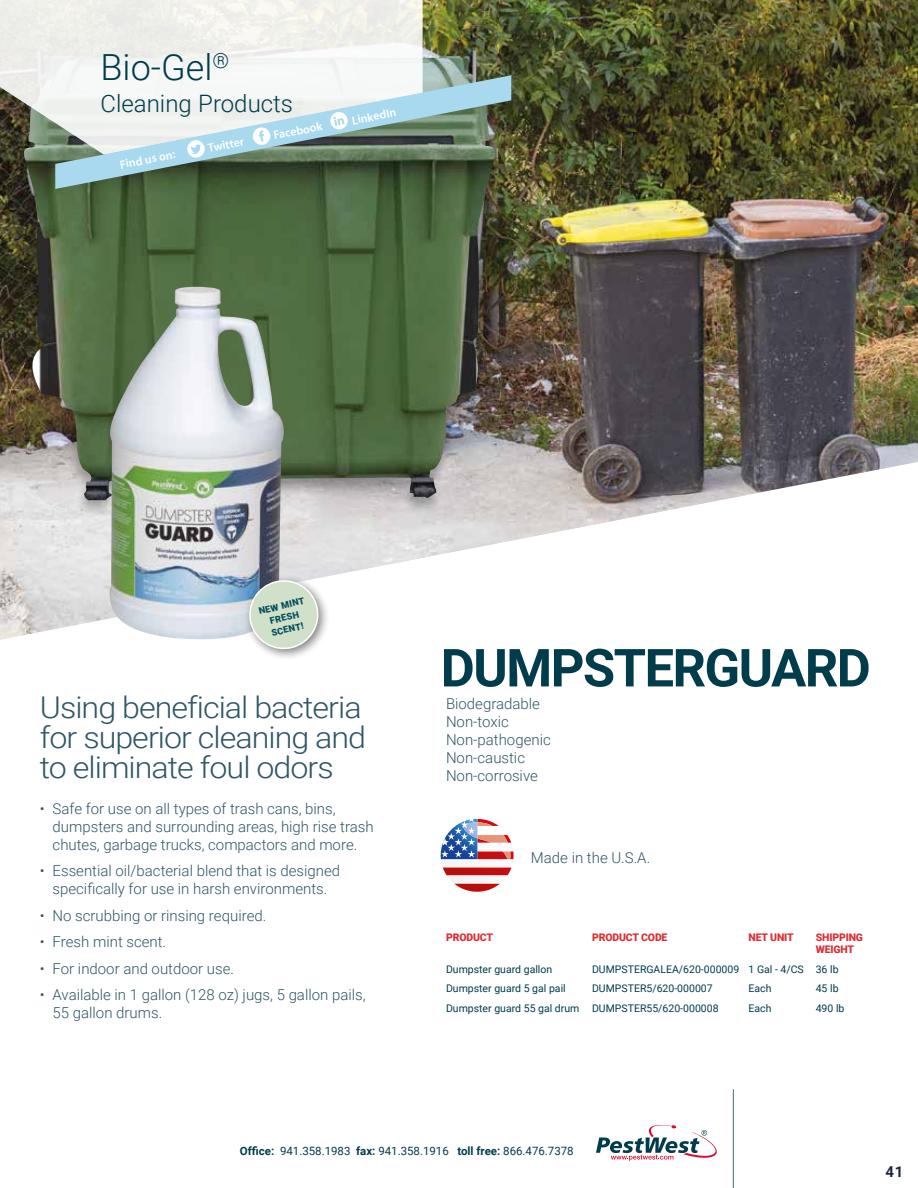
<style>
.page{position:relative;width:918px;height:1188px;background:#fff}
.page>*{position:absolute;margin:0;border:0;box-sizing:border-box;transform-origin:0 0}
.t1{font:700 52.5px "Roboto";letter-spacing:-.03em;color:#003c4c}
.t2{font:300 36px "Roboto";color:#003c4c}
.t3{font:300 30px/30px "Roboto";letter-spacing:-.03em;color:#2e5666;scale:1.07 1}
.t4{font:300 24px "Roboto";color:#003c4c}
.t5{font:300 15px/18px "Roboto";color:#2e5666}
.t6{font:700 15px "Roboto";color:#1b253e}
.t7{font:600 12px "Myriad Pro";color:#fff}
.t8{font:11.55px "Roboto";color:#003c4c}
.t9{font:10.5px "Roboto";color:#003b4d}
.t10{font:900 10.5px/12.6px "Roboto";letter-spacing:-.015em;color:#dc2f34}
.t11{font:900 9.15px/12.1px "Roboto";color:#004d5d;text-align:center}
.s1{font-weight:700}
</style>
<div class="page">
<hr style="left:733px;top:1089px;width:1px;height:99px;background:#003c4c">
<svg style="left:596px;top:1124px;width:121px;height:37px"></svg>
<img style="left:0;top:0;width:918px;height:640px">
<div style="left:14px;top:50px;width:488px;height:468px;background:#000;opacity:.25"></div>
<img style="left:24px;top:50px;width:471px;height:450px">
<svg style="left:0;top:0;width:423px;height:155px;fill:#eff0ea"></svg>
<svg style="left:55px;top:75px;width:456px;height:114px"></svg>
<img style="left:108px;top:287px;width:176px;height:353px">
<div style="left:243px;top:574px;width:87px;height:87px;background:#000;opacity:.5"></div>
<svg style="left:246px;top:577px;width:75px;height:75px;background:#ccd8cc"></svg>
<svg style="left:441px;top:819px;width:73px;height:73px"></svg>
<svg style="left:330px;top:112px;width:18px;height:18px"></svg>
<svg style="left:252px;top:127px;width:19px;height:19px"></svg>
<svg style="left:187px;top:139px;width:18px;height:19px"></svg>
<h2 class="t2" style="left:101px;top:42px;width:130px">Bio-Gel<sup>®</sup></h2>
<h3 class="t4" style="left:101px;top:87px;width:194px">Cleaning Products</h3>
<p class="t7" style="left:119px;top:157px;width:58px;rotate:-11deg">Find us on:</p>
<p class="t7" style="left:207px;top:141px;width:38px;rotate:-11deg">Twitter</p>
<p class="t7" style="left:272px;top:128px;width:51px;rotate:-11deg">Facebook</p>
<p class="t7" style="left:350px;top:113px;width:47px;rotate:-11deg">LinkedIn</p>
<p class="t11" style="left:257px;top:605px;width:48px;rotate:-14deg">NEW MINT<br>FRESH<br>SCENT!</p>
<h3 class="t3" style="left:40px;top:691px;width:307px">Using beneficial bacteria for superior cleaning and to eliminate foul odors</h3>
<p class="t5" style="left:53px;top:799px;width:323px;text-indent:-13px">• Safe for use on all types of trash cans, bins, dumpsters and surrounding areas, high rise trash chutes, garbage trucks, compactors and more.</p>
<p class="t5" style="left:40px;top:861px;width:302px;text-align:center">• Essential oil/bacterial blend that is designed specifically for use in harsh environments.</p>
<p class="t5" style="left:40px;top:906px;width:228px">• No scrubbing or rinsing required.</p>
<p class="t5" style="left:40px;top:932px;width:128px">• Fresh mint scent.</p>
<p class="t5" style="left:40px;top:959px;width:196px">• For indoor and outdoor use.</p>
<p class="t5" style="left:53px;top:986px;width:314px;text-indent:-13px">• Available in 1 gallon (128 oz) jugs, 5 gallon pails,<br>55 gallon drums.</p>
<h1 class="t1" style="left:441px;top:631px;width:432px">DUMPSTERGUARD</h1>
<p class="t5" style="left:446px;top:694px;width:106px">Biodegradable<br>Non-toxic<br>Non-pathogenic<br>Non-caustic<br>Non-corrosive</p>
<p class="t5" style="left:531px;top:848px;width:121px">Made in the U.S.A.</p>
<p class="t10" style="left:446px;top:930px;width:49px">PRODUCT</p>
<p class="t10" style="left:592px;top:930px;width:77px">PRODUCT CODE</p>
<p class="t10" style="left:749px;top:930px;width:47px">NET UNIT</p>
<p class="t10" style="left:816px;top:930px;width:49px">SHIPPING<br>WEIGHT</p>
<p class="t9" style="left:446px;top:962px;width:108px">Dumpster guard gallon</p>
<p class="t9" style="left:592px;top:962px;width:248px">DUMPSTERGALEA/620-000009 1 Gal - 4/CS 36 lb</p>
<p class="t9" style="left:446px;top:981px;width:121px">Dumpster guard 5 gal pail</p>
<p class="t9" style="left:592px;top:981px;width:122px">DUMPSTER5/620-000007</p>
<p class="t9" style="left:749px;top:981px;width:24px">Each</p>
<p class="t9" style="left:816px;top:981px;width:24px">45 lb</p>
<p class="t9" style="left:446px;top:1001px;width:274px">Dumpster guard 55 gal drum DUMPSTER55/620-000008</p>
<p class="t9" style="left:749px;top:1001px;width:24px">Each</p>
<p class="t9" style="left:816px;top:1001px;width:30px">490 lb</p>
<p class="t8" style="left:240px;top:1143px;width:335px"><span class="s1">Office:</span> 941.358.1983 <span class="s1">fax:</span> 941.358.1916 <span class="s1">toll free:</span> 866.476.7378</p>
<p class="t6" style="left:886px;top:1161px;width:19px">41</p>
</div>
